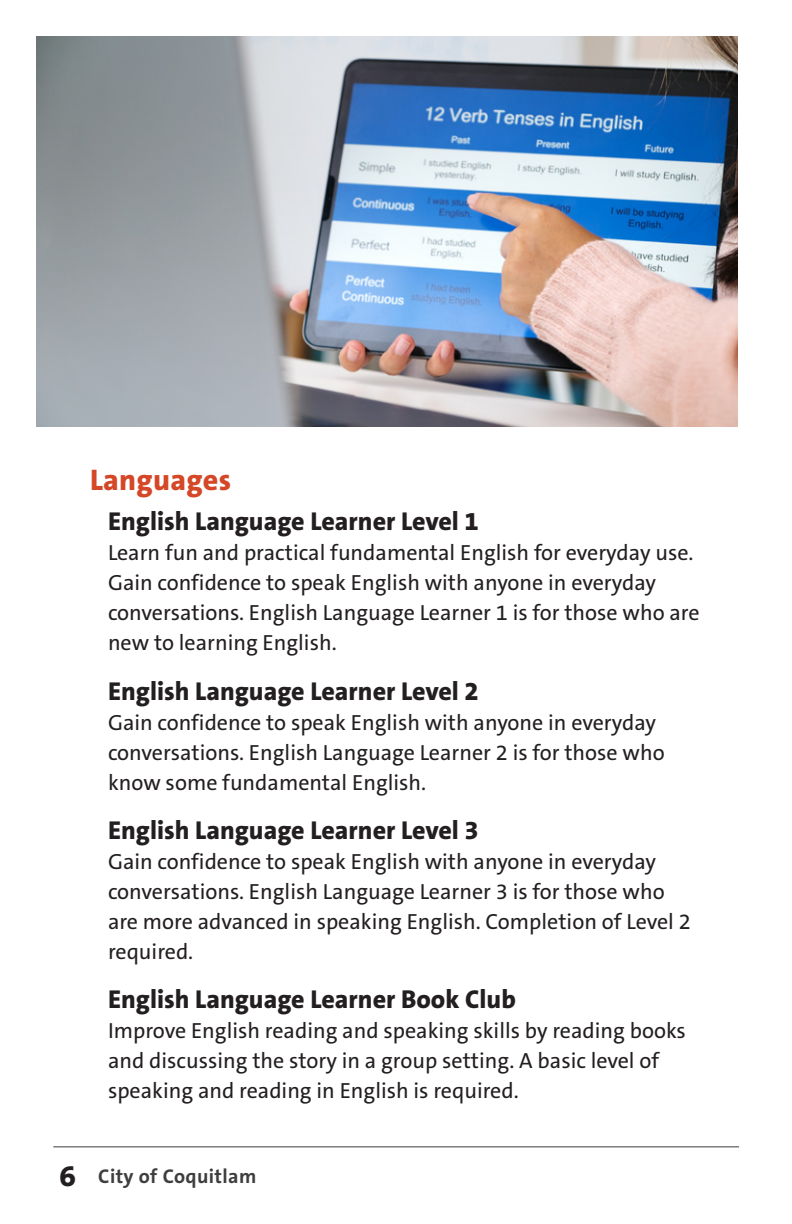
<style>
.page{position:relative;width:792px;height:1224px;background:#fff}
.page>*{position:absolute;margin:0;border:0;box-sizing:border-box;transform-origin:0 0}
.Subhead{font:800 30px "The Sans C5";letter-spacing:.01em;color:#d44727}
.t1{font:800 30px "The Sans C5";color:#231f20}
.t2{font:800 26px "The Sans C5";color:#231f20}
.Text_Indented{font:22px/30px "The Sans C5";color:#231f20}
.t3{font:700 20px "The Sans C5";letter-spacing:.02em;color:#3e3e3f}
</style>
<div class="page">
<hr style="left:53px;top:1146px;width:686px;height:1px;background:#3e3e3f">
<img style="left:37px;top:36px;width:701px;height:390px">
<h2 class="Subhead" style="left:90px;top:461px;width:143px">Languages</h2>
<h3 class="t2" style="left:108px;top:505px;width:372px">English Language Learner Level 1</h3>
<p class="Text_Indented" style="left:108px;top:538px;width:593px">Learn fun and practical fundamental English for everyday use.<br>Gain confidence to speak English with anyone in everyday conversations. English Language Learner 1 is for those who are new to learning English.</p>
<h3 class="t2" style="left:108px;top:674px;width:372px">English Language Learner Level 2</h3>
<p class="Text_Indented" style="left:108px;top:707px;width:558px">Gain confidence to speak English with anyone in everyday conversations. English Language Learner 2 is for those who know some fundamental English.</p>
<h3 class="t2" style="left:108px;top:813px;width:372px">English Language Learner Level 3</h3>
<p class="Text_Indented" style="left:108px;top:847px;width:584px">Gain confidence to speak English with anyone in everyday conversations. English Language Learner 3 is for those who are more advanced in speaking English. Completion of Level 2 required.</p>
<h3 class="t2" style="left:108px;top:983px;width:409px">English Language Learner Book Club</h3>
<p class="Text_Indented" style="left:108px;top:1016px;width:579px">Improve English reading and speaking skills by reading books and discussing the story in a group setting. A basic level of speaking and reading in English is required.</p>
<h1 class="t1" style="left:59px;top:1157px;width:18px">6</h1>
<p class="t3" style="left:98px;top:1164px;width:160px">City of Coquitlam</p>
</div>
